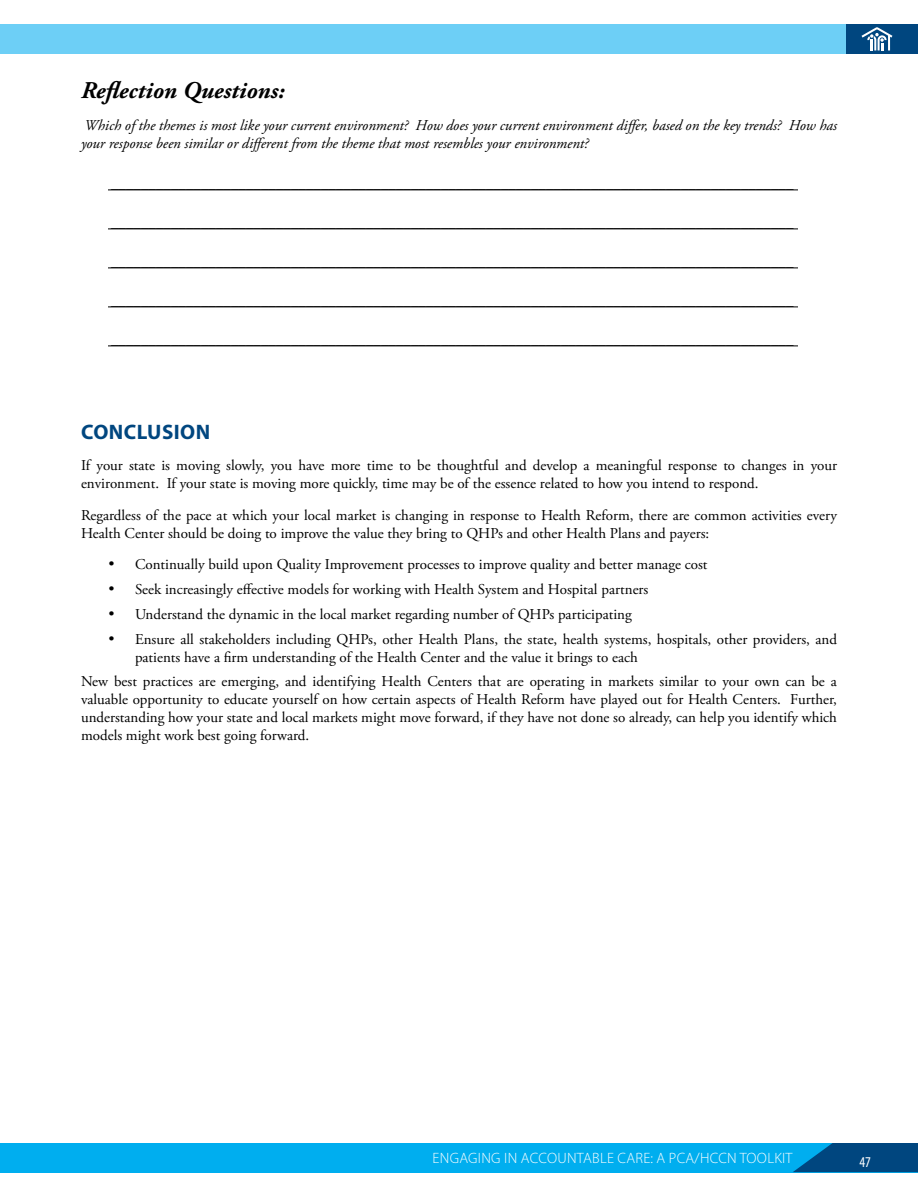
<style>
.page{position:relative;width:918px;height:1188px;background:#fff}
.page>*{position:absolute;margin:0;border:0;box-sizing:border-box;transform-origin:0 0}
.t1{font:italic 700 24px "Adobe Garamond Pro";color:#000}
.t2{font:700 21px "Myriad Pro";letter-spacing:.02em;color:#00467f}
.t3{font:15px/18px "Adobe Garamond Pro";color:#000}
.t4{font:700 15px "Adobe Garamond Pro";color:#000}
.t5{font:italic 15px/18px "Adobe Garamond Pro";color:#000}
.t6{font:300 15px "Myriad Pro";letter-spacing:.02em;color:#fff}
.t7{font:condensed 15px "Myriad Pro";color:#fff}
</style>
<div class="page">
<div style="left:0;top:25px;width:857px;height:29px;background:#6dcff6"></div>
<div style="left:0;top:1143px;width:918px;height:29px;background:#00aeef"></div>
<svg style="left:793px;top:1143px;width:125px;height:29px"></svg>
<div style="left:846px;top:24px;width:72px;height:29px;background:#00467f"></div>
<svg style="left:862px;top:27px;width:30px;height:23px"></svg>
<hr style="left:108px;top:190px;width:690px;height:1px;background:#000">
<hr style="left:108px;top:229px;width:690px;height:1px;background:#000">
<hr style="left:108px;top:268px;width:690px;height:1px;background:#000">
<hr style="left:108px;top:307px;width:690px;height:1px;background:#000">
<hr style="left:108px;top:346px;width:690px;height:1px;background:#000">
<h1 class="t1" style="left:81px;top:77px;width:205px">Reflection Questions:</h1>
<p class="t5" style="left:81px;top:117px;width:758px">Which of the themes is most like your current environment? How does your current environment differ, based on the key trends? How has your response been similar or different from the theme that most resembles your environment?</p>
<p class="t4" style="left:111px;top:175px;width:684px">___________________________________________________________________________________________</p>
<p class="t4" style="left:111px;top:214px;width:684px">___________________________________________________________________________________________</p>
<p class="t4" style="left:111px;top:253px;width:684px">___________________________________________________________________________________________</p>
<p class="t4" style="left:111px;top:292px;width:684px">___________________________________________________________________________________________</p>
<p class="t4" style="left:111px;top:331px;width:684px">___________________________________________________________________________________________</p>
<h2 class="t2" style="left:81px;top:418px;width:130px">CONCLUSION</h2>
<p class="t3" style="left:81px;top:457px;width:758px">If your state is moving slowly, you have more time to be thoughtful and develop a meaningful response to changes in your environment. If your state is moving more quickly, time may be of the essence related to how you intend to respond.</p>
<p class="t3" style="left:81px;top:507px;width:757px">Regardless of the pace at which your local market is changing in response to Health Reform, there are common activities every<br>Health Center should be doing to improve the value they bring to QHPs and other Health Plans and payers:</p>
<p class="t3" style="left:108px;top:556px;width:601px">• Continually build upon Quality Improvement processes to improve quality and better manage cost</p>
<p class="t3" style="left:108px;top:581px;width:542px">• Seek increasingly effective models for working with Health System and Hospital partners</p>
<p class="t3" style="left:108px;top:606px;width:525px">• Understand the dynamic in the local market regarding number of QHPs participating</p>
<p class="t3" style="left:135px;top:630px;width:704px;text-indent:-27px">• Ensure all stakeholders including QHPs, other Health Plans, the state, health systems, hospitals, other providers, and patients have a firm understanding of the Health Center and the value it brings to each</p>
<p class="t3" style="left:81px;top:673px;width:757px;text-align:justify">New best practices are emerging, and identifying Health Centers that are operating in markets similar to your own can be a valuable opportunity to educate yourself on how certain aspects of Health Reform have played out for Health Centers. Further, understanding how your state and local markets might move forward, if they have not done so already, can help you identify which models might work best going forward.</p>
<p class="t6" style="left:433px;top:1149px;width:287px">ENGAGING IN ACCOUNTABLE CARE: A PCA/HCCN</p>
<p class="t6" style="left:740px;top:1149px;width:10px">TOOL</p>
<p class="t6" style="left:774px;top:1149px;width:14px">KIT</p>
<p class="t7" style="left:859px;top:1154px;width:13px">47</p>
</div>
